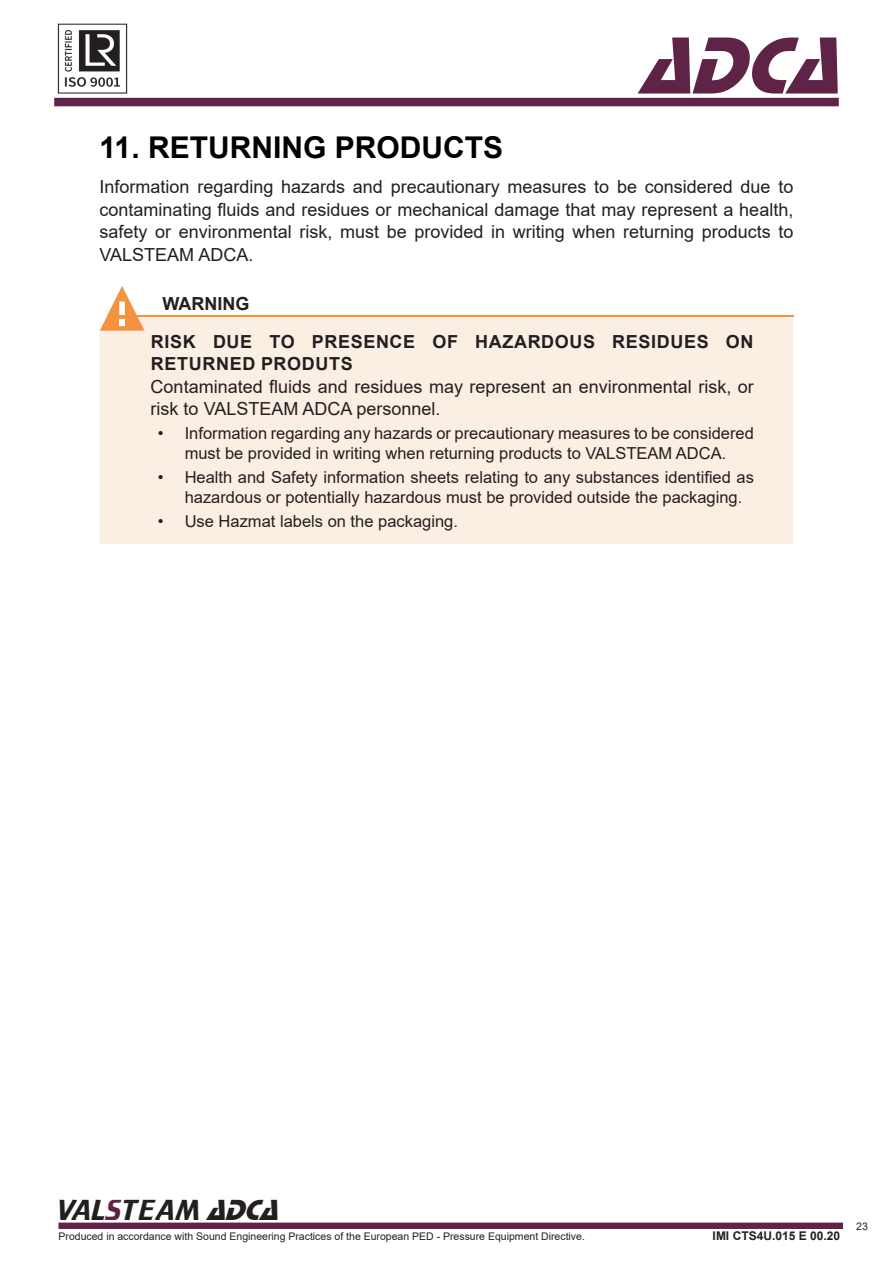
<style>
.page{position:relative;width:893px;height:1263px;background:#fff}
.page>*{position:absolute;margin:0;border:0;box-sizing:border-box;transform-origin:0 0}
.t1{font:italic 84px "Stop D";color:#5f2348}
.Título{font:700 30px "Arial";color:#000}
.t2{font:30px "Trekker";color:#231f20}
.Texto_Subtítulo{font:18px/22.5px "Arial";color:#231f20;text-align:justify}
.Aviso_Texto{font:18px/22.5px "Arial";color:#231f20}
.Aviso_Título_2{font:700 18px/22.5px "Arial";letter-spacing:.035em;color:#231f20}
.Aviso_Título_1{font:700 18px "Arial";color:#231f20}
.t3{font:16.5px/19.8px "Arial";color:#231f20;text-align:center}
.t4{font:700 12px "Arial";color:#231f20}
.t5{font:10.5px "Arial";color:#231f20}
.s1{color:#5f2348}
.s2{font-family:"Stop D";font-style:italic}
</style>
<div class="page">
<div style="left:58px;top:1222px;width:785px;height:7px;background:#5f2348;border:2px solid #5f2348"></div>
<div style="left:54px;top:98px;width:785px;height:8px;background:#5e2348"></div>
<img style="left:57px;top:23px;width:71px;height:71px">
<div style="left:100px;top:316px;width:693px;height:228px;background:#fbefe4"></div>
<hr style="left:136px;top:315px;width:657px;height:1px;background:#f4923f">
<svg style="left:100px;top:286px;width:44px;height:45px"></svg>
<h1 class="t1" style="left:639px;top:18px;width:227px">ADCA</h1>
<p class="Título" style="left:100px;top:126px;width:405px">11. RETURNING PRODUCTS</p>
<p class="Texto_Subtítulo" style="left:100px;top:175px;width:695px">Information regarding hazards and precautionary measures to be considered due to contaminating fluids and residues or mechanical damage that may represent a health, safety or environmental risk, must be provided in writing when returning products to VALSTEAM ADCA.</p>
<p class="Aviso_Título_1" style="left:162px;top:291px;width:88px">WARNING</p>
<p class="Aviso_Título_2" style="left:151px;top:330px;width:604px">RISK DUE TO PRESENCE OF HAZARDOUS RESIDUES ON<br>RETURNED PRODUTS</p>
<p class="Aviso_Texto" style="left:151px;top:375px;width:605px">Contaminated fluids and residues may represent an environmental risk, or risk to VALSTEAM ADCA personnel.</p>
<p class="t3" style="left:158px;top:424px;width:598px">• Information regarding any hazards or precautionary measures to be considered must be provided in writing when returning products to VALSTEAM ADCA.</p>
<p class="t3" style="left:185px;top:467px;width:571px;text-align:left;text-indent:-27px">• Health and Safety information sheets relating to any substances identified as hazardous or potentially hazardous must be provided outside the packaging.</p>
<p class="t3" style="left:158px;top:511px;width:302px">• Use Hazmat labels on the packaging.</p>
<h2 class="t2" style="left:57px;top:1194px;width:232px">VAL<span class="s1">S</span>TEAM <span class="s2">ADCA</span></h2>
<p class="t5" style="left:58px;top:1229px;width:528px">Produced in accordance with Sound Engineering Practices of the European PED - Pressure Equipment Directive.</p>
<p class="t4" style="left:713px;top:1227px;width:129px">IMI CTS4U.015 E 00.20</p>
<p class="t5" style="left:856px;top:1219px;width:13px">23</p>
</div>
